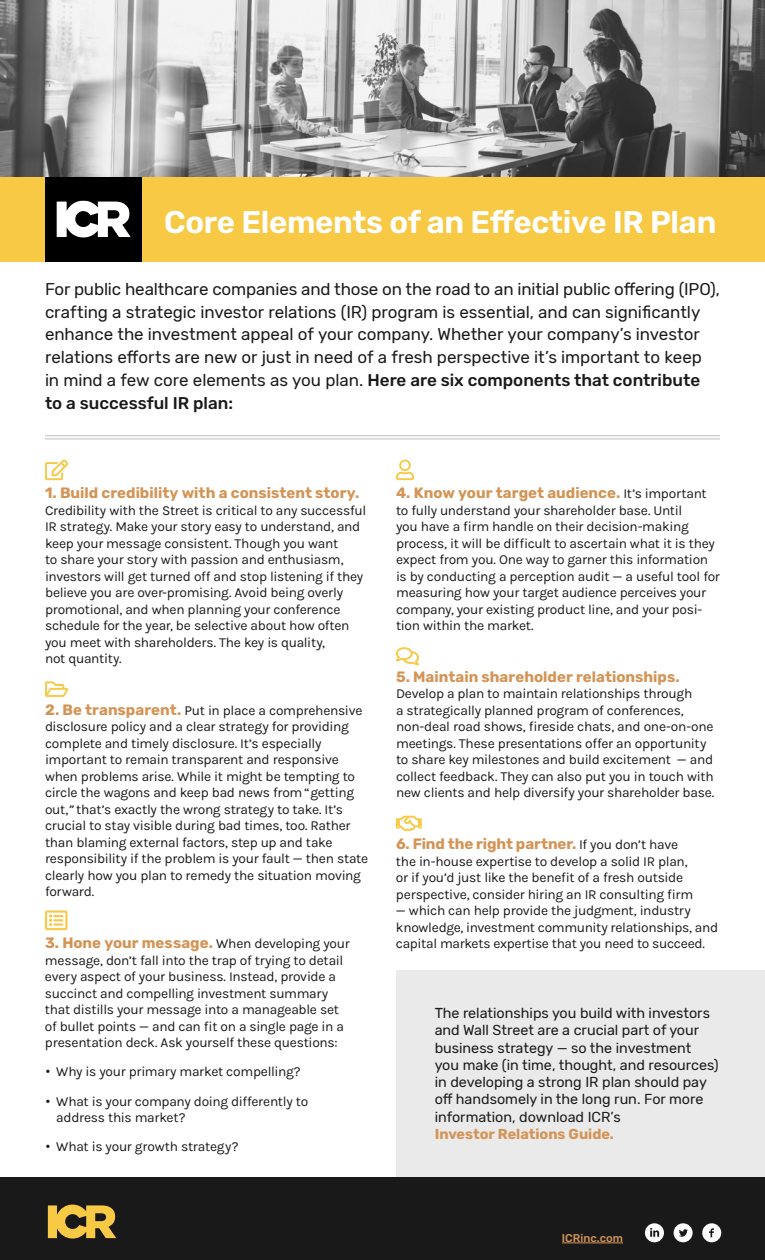
<style>
.page{position:relative;width:765px;height:1260px;background:#fff}
.page>*{position:absolute;margin:0;border:0;box-sizing:border-box;transform-origin:0 0}
.t1{font:600 31.25px "Rubik";letter-spacing:-.01em;color:#fff}
.t2{font:17px/22.9px "Rubik";letter-spacing:-.005em;color:#19191a}
.t3{font:700 15px "Rubik";color:#d39456}
.t4{font:14.38px/17.2px "Rubik";color:#19191a}
.t5{font:700 14.38px "Rubik";color:#d39456}
.t6{font:13.75px/16.5px "Karla";letter-spacing:-.02em;color:#19191a}
.t7{font:500 11.25px "Rubik";color:#d39456}
.s1{font-weight:500}
.s2{font-family:"Rubik";font-weight:700;font-size:15px;color:#d39456}
.s3{font-style:italic}
.s4{font-family:"Karla";font-weight:400;font-size:13.75px;color:#19191a}
.s5{font-family:"Rubik";font-size:15px}
</style>
<div class="page">
<div style="left:396px;top:970px;width:369px;height:208px;background:#eaeaea"></div>
<img style="left:0;top:0;width:765px;height:177px">
<hr style="left:45px;top:435px;width:675px;height:1px;background:#bcbec0">
<hr style="left:45px;top:439px;width:675px;height:1px;background:#bcbec0">
<svg style="left:45px;top:460px;width:23px;height:20px"></svg>
<svg style="left:45px;top:681px;width:23px;height:16px"></svg>
<svg style="left:45px;top:910px;width:22px;height:20px"></svg>
<svg style="left:396px;top:816px;width:26px;height:15px"></svg>
<svg style="left:396px;top:459px;width:18px;height:21px"></svg>
<svg style="left:396px;top:647px;width:23px;height:18px"></svg>
<div style="left:0;top:1178px;width:765px;height:82px;background:#19191a"></div>
<hr style="left:562px;top:1243px;width:61px;height:1px;background:#d39456">
<svg style="left:645px;top:1223px;width:19px;height:19px"></svg>
<svg style="left:674px;top:1223px;width:19px;height:19px"></svg>
<svg style="left:702px;top:1223px;width:19px;height:19px"></svg>
<svg style="left:48px;top:1205px;width:68px;height:34px"></svg>
<div style="left:0;top:177px;width:765px;height:85px;background:#f7c945"></div>
<div style="left:45px;top:177px;width:97px;height:85px;background:#000"></div>
<svg style="left:57px;top:201px;width:74px;height:36px"></svg>
<h1 class="t1" style="left:164px;top:204px;width:554px">Core Elements of an Effective IR Plan</h1>
<p class="t2" style="left:45px;top:278px;width:677px">For public healthcare companies and those on the road to an initial public offering (IPO), crafting a strategic investor relations (IR) program is essential, and can significantly enhance the investment appeal of your company. Whether your company’s investor relations efforts are new or just in need of a fresh perspective it’s important to keep in mind a few core elements as you plan. <span class="s1">Here are six components that contribute to a successful IR plan:</span></p>
<p class="t3" style="left:45px;top:484px;width:316px">1. Build credibility with a consistent story.</p>
<p class="t6" style="left:45px;top:501px;width:323px">Credibility with the Street is critical to any successful IR strategy. Make your story easy to understand, and keep your message consistent. Though you want<br>to share your story with passion and enthusiasm, investors will get turned off and stop listening if they believe you are over-promising. Avoid being overly promotional, and when planning your conference schedule for the year, be selective about how often you meet with shareholders. The key is quality,<br>not quantity.</p>
<p class="t6" style="left:45px;top:702px;width:325px"><span class="s2">2. Be transparent.</span> Put in place a comprehensive disclosure policy and a clear strategy for providing complete and timely disclosure. It’s especially important to remain transparent and responsive when problems arise. While it might be tempting to circle the wagons and keep bad news from <span class="s3">“</span>getting out,<span class="s3">”</span>that’s exactly the wrong strategy to take. It’s crucial to stay visible during bad times, too. Rather than blaming external factors, step up and take responsibility if the problem is your fault — then state clearly how you plan to remedy the situation moving forward.</p>
<p class="t3" style="left:45px;top:934px;width:306px">3. Hone your message. <span class="s4">When developing your</span></p>
<p class="t6" style="left:45px;top:951px;width:300px">message, don’t fall into the trap of trying to detail every aspect of your business. Instead, provide a succinct and compelling investment summary that distills your message into a manageable set of bullet points — and can fit on a single page in a presentation deck. Ask yourself these questions:</p>
<p class="t6" style="left:45px;top:1063px;width:257px"><span class="s5">•</span> Why is your primary market compelling?</p>
<p class="t6" style="left:56px;top:1092px;width:254px;text-indent:-11px"><span class="s5">•</span> What is your company doing differently to address this market?</p>
<p class="t6" style="left:45px;top:1138px;width:195px"><span class="s5">•</span> What is your growth strategy?</p>
<p class="t3" style="left:396px;top:484px;width:312px">4. Know your target audience. <span class="s4">It’s important</span></p>
<p class="t6" style="left:396px;top:501px;width:325px">to fully understand your shareholder base. Until<br>you have a firm handle on their decision-making process, it will be difficult to ascertain what it is they expect from you. One way to garner this information is by conducting a perception audit — a useful tool for measuring how your target audience perceives your company, your existing product line, and your posi&shy;tion within the market.</p>
<p class="t3" style="left:396px;top:668px;width:285px">5. Maintain shareholder relationships.</p>
<p class="t6" style="left:396px;top:685px;width:320px">Develop a plan to maintain relationships through<br>a strategically planned program of conferences, non-deal road shows, fireside chats, and one-on-one meetings. These presentations offer an opportunity to share key milestones and build excitement — and collect feedback. They can also put you in touch with new clients and help diversify your shareholder base.</p>
<p class="t3" style="left:396px;top:835px;width:284px">6. Find the right partner. <span class="s4">If you don’t have</span></p>
<p class="t6" style="left:396px;top:852px;width:299px">the in-house expertise to develop a solid IR plan, or if you’d just like the benefit of a fresh outside perspective, consider hiring an IR consulting firm</p>
<p class="t6" style="left:396px;top:902px;width:324px">— which can help provide the judgment, industry knowledge, investment community relationships, and capital markets expertise that you need to succeed.</p>
<p class="t4" style="left:435px;top:1005px;width:285px">The relationships you build with investors and Wall Street are a crucial part of your business strategy — so the investment you make (in time, thought, and resources) in developing a strong IR plan should pay off handsomely in the long run. For more information, download ICR’s</p>
<p class="t5" style="left:435px;top:1126px;width:181px">Investor Relations Guide.</p>
<p class="t7" style="left:562px;top:1232px;width:63px">ICRinc.com</p>
</div>
